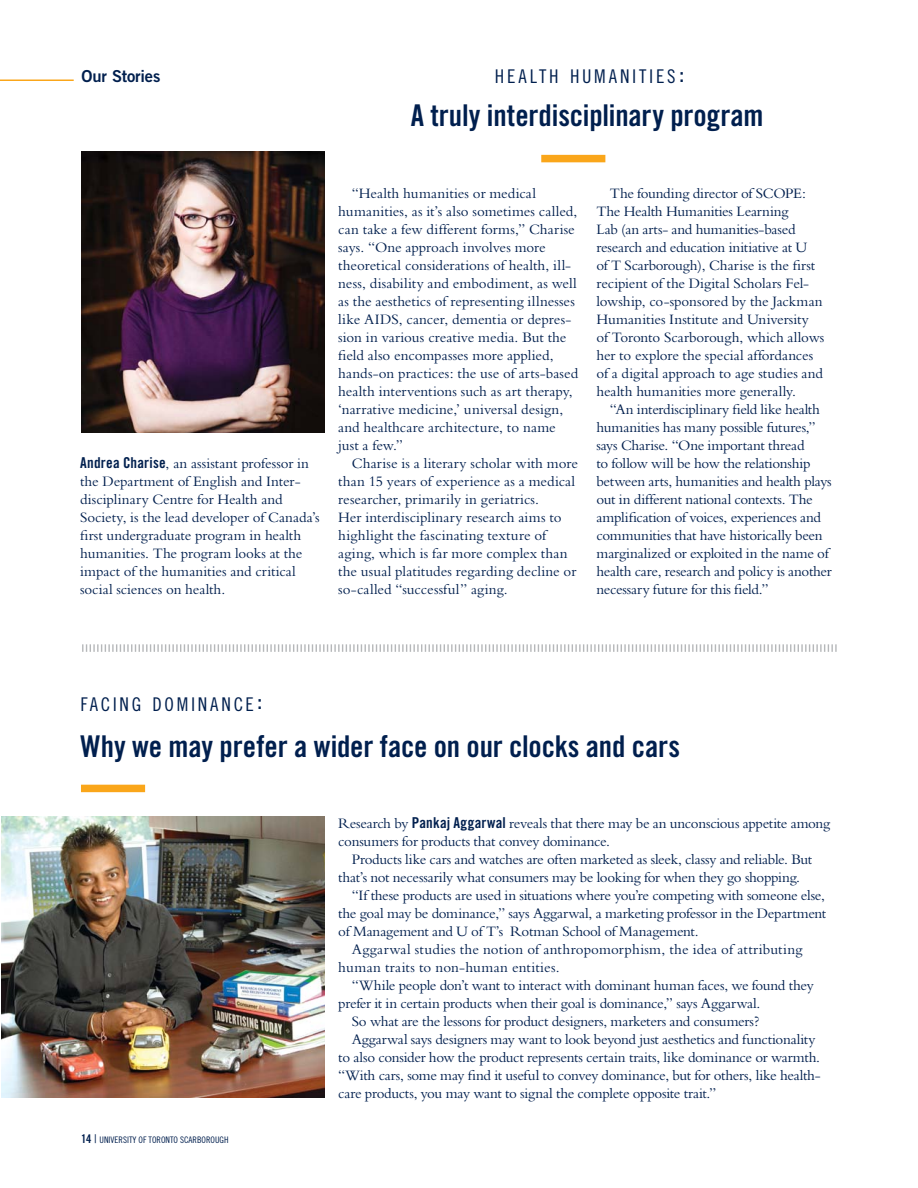
<style>
.page{position:relative;width:918px;height:1188px;background:#fff}
.page>*{position:absolute;margin:0;border:0;box-sizing:border-box;transform-origin:0 0}
.t1{font:30px "Trade Gothic Bold Cond Twenty";letter-spacing:-.01em;color:#001f4e}
.t2{font:18.9px "Trade Gothic Cond Eighteen";letter-spacing:.14em;color:#001f4e}
.t3{font:16.5px "Trade Gothic Bold Two";letter-spacing:-.01em;color:#001f4e}
.t4{font:15px/18px "Bembo";letter-spacing:-.005em;color:#001f4e}
.t5{font:15px "Bembo";letter-spacing:.025em;color:#001f4e}
.t6{font:9px "Trade Gothic Cond Eighteen";color:#001f4e}
.s1{font-size:27px}
.s2{font-family:"Trade Gothic Bold Cond Twenty"}
.s3{font-family:"Trade Gothic Bold Cond Twenty";font-size:12px}
.s4{font-size:12px}
</style>
<div class="page">
<hr style="left:0;top:80px;width:74px;height:1px;background:#faa61a">
<svg style="left:82px;top:644px;width:755px;height:8px"></svg>
<div style="left:81px;top:785px;width:64px;height:7px;background:#faa61a"></div>
<div style="left:541px;top:155px;width:64px;height:7px;background:#faa61a"></div>
<img style="left:82px;top:152px;width:242px;height:281px">
<img style="left:1px;top:816px;width:323px;height:281px">
<p class="t3" style="left:82px;top:66px;width:80px">Our Stories</p>
<p class="t2" style="left:495px;top:65px;width:191px">HEALTH HUMANITIES<span class="s1">:</span></p>
<h1 class="t1" style="left:411px;top:98px;width:354px">A truly interdisciplinary program</h1>
<p class="t4" style="left:80px;top:454px;width:241px"><span class="s2">Andrea Charise</span>, an assistant professor in the Department of English and Inter&shy;disciplinary Centre for Health and Society, is the lead developer of Canada’s first undergraduate program in health humanities. The program looks at the impact of the humanities and critical social sciences on health.</p>
<p class="t4" style="left:338px;top:184px;width:241px;text-indent:14px">“Health humanities or medical humanities, as it’s also sometimes called, can take a few different forms,” Charise says. “One approach involves more theoretical considerations of health, ill&shy;ness, disability and embodiment, as well as the aesthetics of representing illnesses like AIDS, cancer, dementia or depres&shy;sion in various creative media. But the field also encompasses more applied, hands-on practices: the use of arts-based health interventions such as art therapy, ‘narrative medicine,’ universal design, and healthcare architecture, to name just a few.”</p>
<p class="t4" style="left:338px;top:454px;width:241px;text-indent:14px">Charise is a literary scholar with more than 15 years of experience as a medical researcher, primarily in geriatrics.<br>Her interdisciplinary research aims to highlight the fascinating texture of aging, which is far more complex than the usual platitudes regarding decline or so-called “successful” aging.</p>
<p class="t4" style="left:596px;top:184px;width:229px;text-indent:14px">The founding director of SCOPE:<br>The Health Humanities Learning<br>Lab (an arts- and humanities-based research and education initiative at U<br>of T Scarborough), Charise is the first recipient of the Digital Scholars Fel&shy;lowship, co-sponsored by the Jackman Humanities Institute and University of Toronto Scarborough, which allows her to explore the special affordances of a digital approach to age studies and health humanities more generally.</p>
<p class="t4" style="left:596px;top:400px;width:237px;text-indent:14px">“An interdisciplinary field like health humanities has many possible futures,” says Charise. “One important thread<br>to follow will be how the relationship between arts, humanities and health plays out in different national contexts. The amplification of voices, experiences and communities that have historically been marginalized or exploited in the name of health care, research and policy is another necessary future for this field.”</p>
<p class="t2" style="left:81px;top:693px;width:184px">FACING DOMINANCE<span class="s1">:</span></p>
<h1 class="t1" style="left:80px;top:728px;width:601px">Why we may prefer a wider face on our clocks and cars</h1>
<p class="t6" style="left:81px;top:1135px;width:149px"><span class="s3">14</span> <span class="s4">|</span> UNIVERSITY OF TORONTO SCARBOROUGH</p>
<p class="t4" style="left:338px;top:814px;width:493px">Research by <span class="s2">Pankaj Aggarwal</span> reveals that there may be an unconscious appetite among consumers for products that convey dominance.</p>
<p class="t4" style="left:352px;top:850px;width:462px">Products like cars and watches are often marketed as sleek, classy and reliable. But</p>
<p class="t4" style="left:338px;top:868px;width:463px">that’s not necessarily what consumers may be looking for when they go shopping.</p>
<p class="t4" style="left:352px;top:886px;width:475px">“If these products are used in situations where you’re competing with someone else,</p>
<p class="t4" style="left:338px;top:904px;width:490px">the goal may be dominance,” says Aggarwal, a marketing professor in the Department</p>
<p class="t4" style="left:338px;top:922px;width:362px">of Management and U of T’s Rotman School of Management.</p>
<p class="t4" style="left:352px;top:940px;width:452px">Aggarwal studies the notion of anthropomorphism, the idea of attributing</p>
<p class="t5" style="left:338px;top:959px;width:223px">human traits to non-human entities.</p>
<p class="t4" style="left:352px;top:976px;width:463px">“While people don’t want to interact with dominant human faces, we found they</p>
<p class="t4" style="left:338px;top:994px;width:424px">prefer it in certain products when their goal is dominance,” says Aggarwal.</p>
<p class="t4" style="left:352px;top:1012px;width:409px">So what are the lessons for product designers, marketers and consumers?</p>
<p class="t4" style="left:352px;top:1030px;width:465px">Aggarwal says designers may want to look beyond just aesthetics and functionality</p>
<p class="t4" style="left:338px;top:1048px;width:483px">to also consider how the product represents certain traits, like dominance or warmth.</p>
<p class="t4" style="left:338px;top:1066px;width:484px">“With cars, some may find it useful to convey dominance, but for others, like health-</p>
<p class="t4" style="left:338px;top:1084px;width:380px">care products, you may want to signal the complete opposite trait.”</p>
</div>
